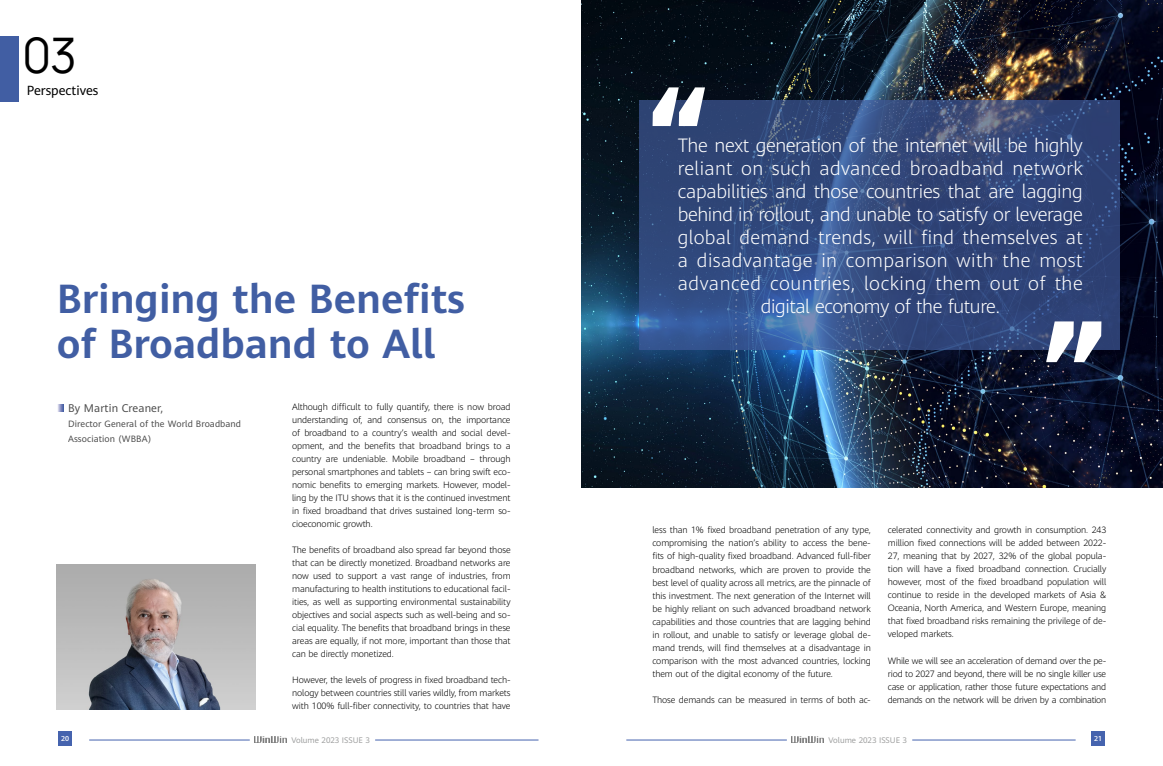
<style>
.page{position:relative;width:1163px;height:766px;background:#fff}
.page>*{position:absolute;margin:0;border:0;box-sizing:border-box;transform-origin:0 0}
.t1{font:48px "Manrope";color:#000}
.t2{font:700 40px/45px "Huawei Sans";color:#415ea3}
.t3{font:300 19px/23px "Huawei Sans";letter-spacing:-.01em;color:#fff;text-align:center}
.t4{font:13px "Huawei Sans";color:#000}
.t5{font:11px "Huawei Sans";letter-spacing:.01em;color:#000}
.t6{font:300 9px/13px "Huawei Sans";letter-spacing:-.01em;color:#000;text-align:justify}
.t7{font:9px/15px "Huawei Sans";letter-spacing:.01em;color:#000}
.t8{font:8px "Huawei Sans";color:#9fa0a0}
.t9{font:500 7px "Huawei Sans";color:#fff}
</style>
<div class="page">
<img style="left:581px;top:0;width:581px;height:488px">
<div style="left:0;top:36px;width:19px;height:66px;background:#415ea3"></div>
<svg style="left:58px;top:404px;width:5px;height:7px"></svg>
<img style="left:57px;top:564px;width:199px;height:145px">
<svg style="left:639px;top:100px;width:480px;height:250px;background:#344b7f"></svg>
<svg style="left:652px;top:87px;width:53px;height:39px"></svg>
<svg style="left:1045px;top:321px;width:56px;height:41px"></svg>
<div style="left:1090px;top:731px;width:14px;height:14px;background:#4563ae"></div>
<div style="left:58px;top:731px;width:14px;height:14px;background:#4563ae"></div>
<hr style="left:89px;top:739px;width:161px;height:1px;background:#4563ae">
<hr style="left:375px;top:739px;width:163px;height:1px;background:#4563ae">
<img style="left:254px;top:736px;width:32px;height:6px">
<hr style="left:626px;top:739px;width:160px;height:1px;background:#4563ae">
<hr style="left:912px;top:739px;width:163px;height:1px;background:#4563ae">
<img style="left:791px;top:736px;width:32px;height:6px">
<h1 class="t1" style="left:22px;top:27px;width:56px">03</h1>
<h3 class="t4" style="left:27px;top:81px;width:73px">Perspectives</h3>
<h2 class="t2" style="left:57px;top:274px;width:410px">Bringing the Benefits of Broadband to All</h2>
<p class="t5" style="left:68px;top:400px;width:96px">By Martin Creaner,</p>
<p class="t7" style="left:68px;top:416px;width:174px">Director General of the World Broadband<br>Association (WBBA)</p>
<p class="t6" style="left:292px;top:400px;width:220px">Although difficult to fully quantify, there is now broad understanding of, and consensus on, the importance of broadband to a country’s wealth and social devel&shy;opment, and the benefits that broadband brings to a country are undeniable. Mobile broadband – through personal smartphones and tablets – can bring swift eco&shy;nomic benefits to emerging markets. However, model&shy;ling by the ITU shows that it is the continued investment in fixed broadband that drives sustained long-term so&shy;cioeconomic growth.</p>
<p class="t6" style="left:292px;top:543px;width:220px">The benefits of broadband also spread far beyond those that can be directly monetized. Broadband networks are now used to support a vast range of industries, from manufacturing to health institutions to educational facil&shy;ities, as well as supporting environmental sustainability objectives and social aspects such as well-being and so&shy;cial equality. The benefits that broadband brings in these areas are equally, if not more, important than those that can be directly monetized.</p>
<p class="t6" style="left:292px;top:673px;width:220px">However, the levels of progress in fixed broadband tech&shy;nology between countries still varies wildly, from markets with 100% full-fiber connectivity, to countries that have</p>
<p class="t3" style="left:677px;top:133px;width:406px">The next generation of the internet will be highly reliant on such advanced broadband network capabilities and those countries that are lagging behind in rollout, and unable to satisfy or leverage global demand trends, will find themselves at a disadvantage in comparison with the most advanced countries, locking them out of the digital economy of the future.</p>
<p class="t6" style="left:652px;top:523px;width:220px">less than 1% fixed broadband penetration of any type, compromising the nation’s ability to access the bene&shy;fits of high-quality fixed broadband. Advanced full-fiber broadband networks, which are proven to provide the best level of quality across all metrics, are the pinnacle of this investment. The next generation of the Internet will be highly reliant on such advanced broadband network capabilities and those countries that are lagging behind in rollout, and unable to satisfy or leverage global de&shy;mand trends, will find themselves at a disadvantage in comparison with the most advanced countries, locking them out of the digital economy of the future.</p>
<p class="t6" style="left:652px;top:692px;width:220px">Those demands can be measured in terms of both ac-</p>
<p class="t6" style="left:887px;top:523px;width:220px">celerated connectivity and growth in consumption. 243 million fixed connections will be added between 2022- 27, meaning that by 2027, 32% of the global popula&shy;tion will have a fixed broadband connection. Crucially however, most of the fixed broadband population will continue to reside in the developed markets of Asia &amp; Oceania, North America, and Western Europe, meaning that fixed broadband risks remaining the privilege of de&shy;veloped markets.</p>
<p class="t6" style="left:887px;top:653px;width:220px">While we will see an acceleration of demand over the pe&shy;riod to 2027 and beyond, there will be no single killer use case or application, rather those future expectations and demands on the network will be driven by a combination</p>
<p class="t9" style="left:61px;top:733px;width:9px">20</p>
<p class="t8" style="left:291px;top:734px;width:80px">Volume 2023 ISSUE 3</p>
<p class="t8" style="left:828px;top:734px;width:80px">Volume 2023 ISSUE 3</p>
<p class="t9" style="left:1093px;top:733px;width:9px">21</p>
</div>
